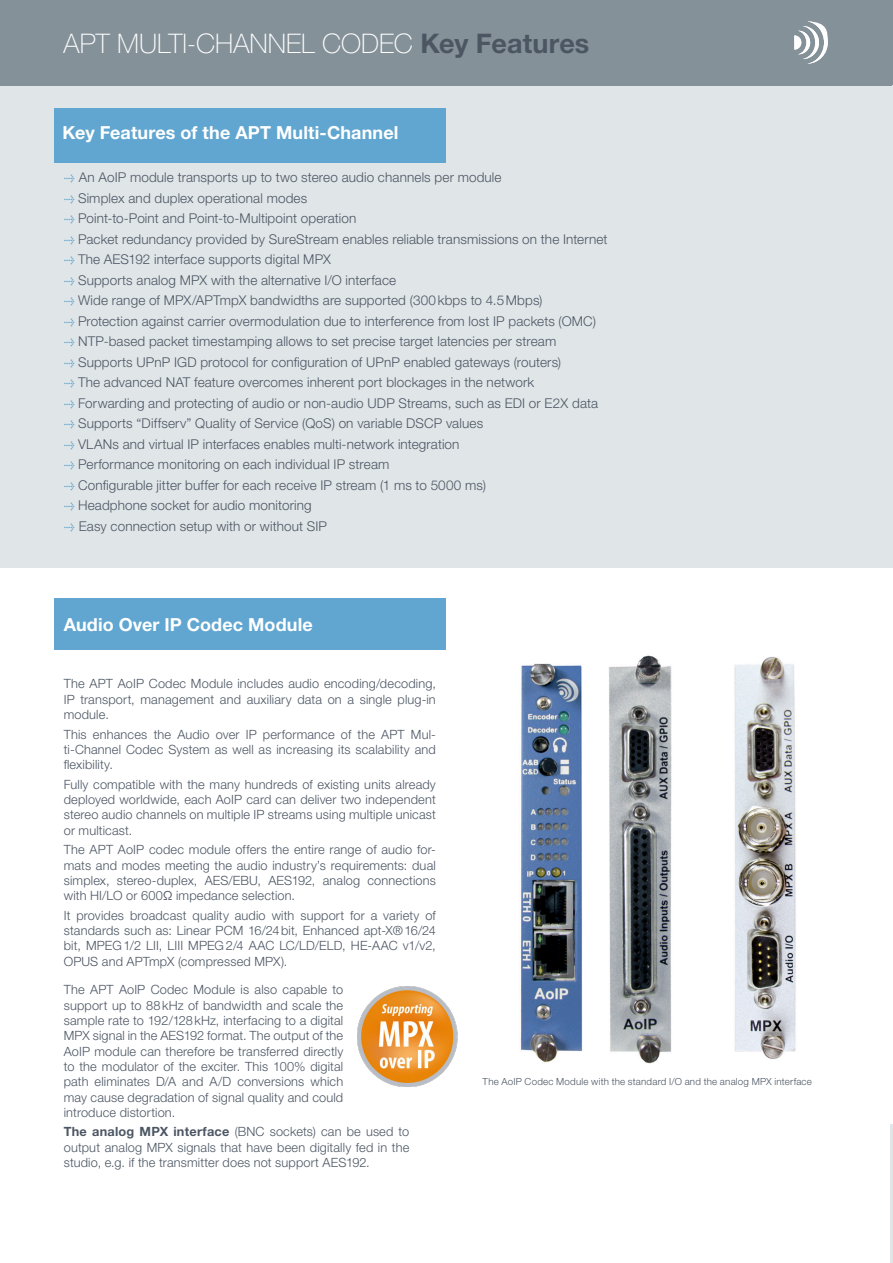
<style>
.page{position:relative;width:893px;height:1263px;background:#fff}
.page>*{position:absolute;margin:0;border:0;box-sizing:border-box;transform-origin:0 0}
.t1{font:100 27px "Helvetica Neue LT Pro";color:#fff}
.t2{font:700 18px "Helvetica Neue LT Pro";letter-spacing:.005em;color:#fff}
.t3{font:300 13.5px "Helvetica Neue LT Pro";letter-spacing:.01em;color:#4c5663}
.t4{font:300 12.75px/15.3px "Helvetica Neue LT Pro";letter-spacing:.01em;color:#4c5663;text-align:justify}
.t5{font:300 9.75px "Helvetica Neue LT Pro";letter-spacing:.02em;color:#4c5663}
.s1{font-weight:700;color:#4c5663}
.s2{font-family:"Meta Serif OT";font-weight:700;color:#5fa4d0}
.s3{font-weight:700}
</style>
<div class="page">
<hr style="left:891px;top:0;width:2px;height:85px;background:#859199">
<div style="left:54px;top:598px;width:392px;height:52px;background:#61a6d0"></div>
<div style="left:0;top:85px;width:893px;height:482px;background:#e0e5e8"></div>
<div style="left:0;top:0;width:891px;height:85px;background:#859199"></div>
<svg style="left:794px;top:21px;width:34px;height:43px"></svg>
<hr style="left:891px;top:1125px;width:2px;height:138px;background:#e0e5e8">
<div style="left:54px;top:108px;width:391px;height:54px;background:#61a6d0"></div>
<img style="left:520px;top:663px;width:63px;height:400px">
<img style="left:609px;top:655px;width:63px;height:409px">
<img style="left:734px;top:657px;width:62px;height:402px">
<img style="left:357px;top:986px;width:101px;height:100px">
<h1 class="t1" style="left:64px;top:34px;width:527px">APT MULTI-CHANNEL CODEC <span class="s1">Key Features</span></h1>
<h2 class="t2" style="left:63px;top:126px;width:337px">Key Features of the APT Multi-Channel</h2>
<p class="t3" style="left:64px;top:172px;width:439px"><span class="s2">→</span> An AoIP module transports up to two stereo audio channels per module</p>
<p class="t3" style="left:64px;top:193px;width:245px"><span class="s2">→</span> Simplex and duplex operational modes</p>
<p class="t3" style="left:64px;top:213px;width:294px"><span class="s2">→</span> Point-to-Point and Point-to-Multipoint operation</p>
<p class="t3" style="left:64px;top:234px;width:545px"><span class="s2">→</span> Packet redundancy provided by SureStream enables reliable transmissions on the Internet</p>
<p class="t3" style="left:64px;top:254px;width:269px"><span class="s2">→</span> The AES192 interface supports digital MPX</p>
<p class="t3" style="left:64px;top:275px;width:334px"><span class="s2">→</span> Supports analog MPX with the alternative I/O interface</p>
<p class="t3" style="left:64px;top:295px;width:480px"><span class="s2">→</span> Wide range of MPX/APTmpX bandwidths are supported (300kbps to 4.5Mbps)</p>
<p class="t3" style="left:64px;top:316px;width:534px"><span class="s2">→</span> Protection against carrier overmodulation due to interference from lost IP packets (OMC)</p>
<p class="t3" style="left:64px;top:336px;width:494px"><span class="s2">→</span> NTP-based packet timestamping allows to set precise target latencies per stream</p>
<p class="t3" style="left:64px;top:357px;width:499px"><span class="s2">→</span> Supports UPnP IGD protocol for configuration of UPnP enabled gateways (routers)</p>
<p class="t3" style="left:64px;top:377px;width:472px"><span class="s2">→</span> The advanced NAT feature overcomes inherent port blockages in the network</p>
<p class="t3" style="left:64px;top:398px;width:536px"><span class="s2">→</span> Forwarding and protecting of audio or non-audio UDP Streams, such as EDI or E2X data</p>
<p class="t3" style="left:64px;top:418px;width:421px"><span class="s2">→</span> Supports “Diffserv” Quality of Service (QoS) on variable DSCP values</p>
<p class="t3" style="left:64px;top:439px;width:397px"><span class="s2">→</span> VLANs and virtual IP interfaces enables multi-network integration</p>
<p class="t3" style="left:64px;top:459px;width:327px"><span class="s2">→</span> Performance monitoring on each individual IP stream</p>
<p class="t3" style="left:64px;top:480px;width:424px"><span class="s2">→</span> Configurable jitter buffer for each receive IP stream (1 ms to 5000 ms)</p>
<p class="t3" style="left:64px;top:500px;width:249px"><span class="s2">→</span> Headphone socket for audio monitoring</p>
<p class="t3" style="left:64px;top:521px;width:265px"><span class="s2">→</span> Easy connection setup with or without SIP</p>
<h2 class="t2" style="left:64px;top:618px;width:250px">Audio Over IP Codec Module</h2>
<p class="t4" style="left:64px;top:677px;width:374px">The APT AoIP Codec Module includes audio encoding/decoding, IP transport, management and auxiliary data on a single plug-in module.</p>
<p class="t4" style="left:64px;top:728px;width:374px">This enhances the Audio over IP performance of the APT Mul&shy;ti-Channel Codec System as well as increasing its scalability and flexibility.</p>
<p class="t4" style="left:64px;top:778px;width:374px">Fully compatible with the many hundreds of existing units already deployed worldwide, each AoIP card can deliver two independent stereo audio channels on multiple IP streams using multiple unicast or multicast.</p>
<p class="t4" style="left:64px;top:843px;width:374px">The APT AoIP codec module offers the entire range of audio for&shy;mats and modes meeting the audio industry’s requirements: dual simplex, stereo-duplex, AES/EBU, AES192, analog connections with HI/LO or 600Ω impedance selection.</p>
<p class="t4" style="left:64px;top:909px;width:374px">It provides broadcast quality audio with support for a variety of standards such as: Linear PCM 16/24bit, Enhanced apt-X®16/24 bit, MPEG1/2 LII, LIII MPEG2/4 AAC LC/LD/ELD, HE-AAC v1/v2, OPUS and APTmpX (compressed MPX).</p>
<p class="t4" style="left:64px;top:983px;width:281px">The APT AoIP Codec Module is also capable to support up to 88kHz of bandwidth and scale the sample rate to 192/128kHz, interfacing to a digital MPX signal in the AES192 format. The output of the AoIP module can therefore be transferred directly to the modulator of the exciter. This 100% digital path eliminates D/A and A/D conversions which may cause degradation of signal quality and could introduce distortion.</p>
<p class="t4" style="left:64px;top:1125px;width:347px"><span class="s3">The analog MPX interface</span> (BNC sockets) can be used to output analog MPX signals that have been digitally fed in the studio, e.g. if the transmitter does not support AES192.</p>
<p class="t5" style="left:483px;top:1077px;width:331px">The AoIP Codec Module with the standard I/O and the analog MPX interface</p>
</div>
